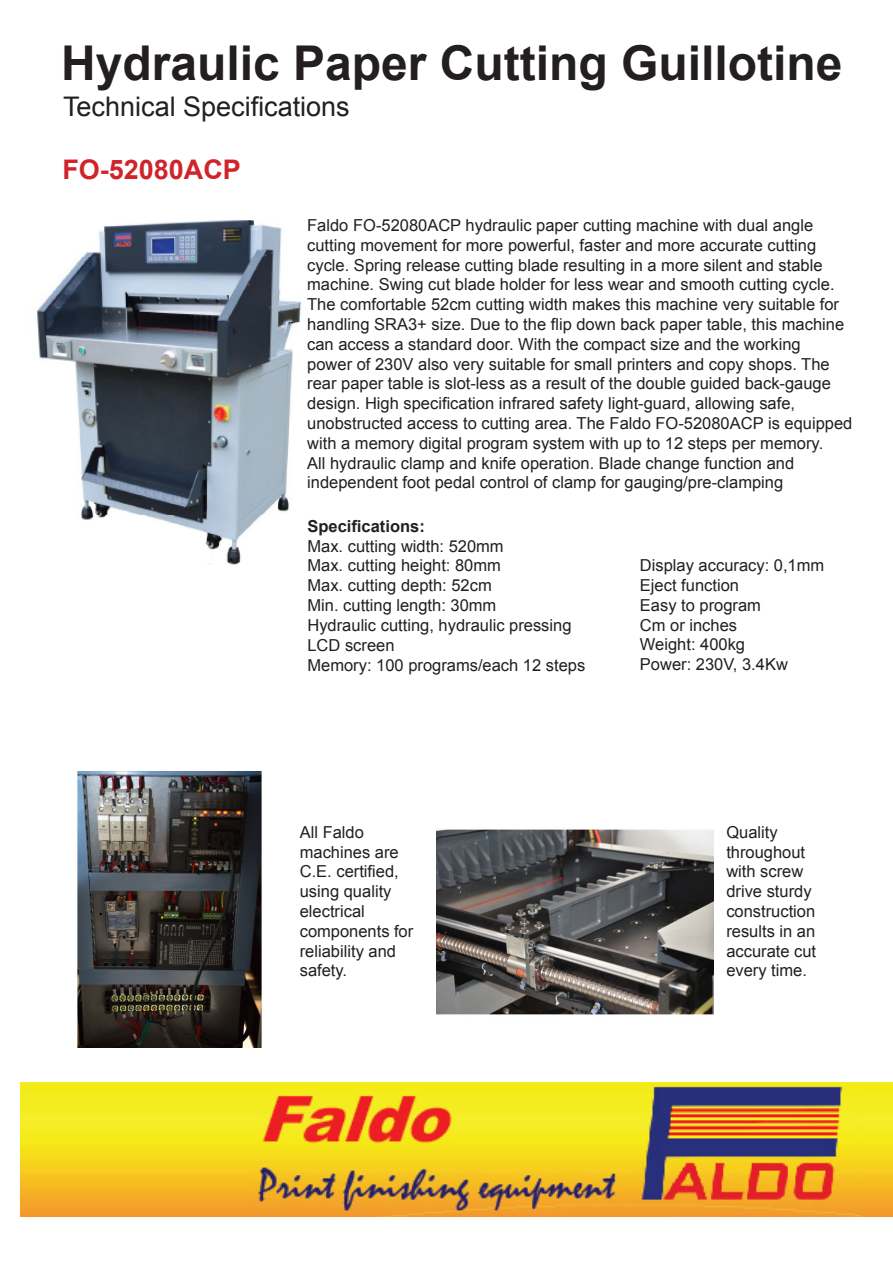
<style>
.page{position:relative;width:893px;height:1263px;background:#fff}
.page>*{position:absolute;margin:0;border:0;box-sizing:border-box;transform-origin:0 0}
.t1{font:700 48px "Arial";color:#231f20}
.t2{font:27px "Arial";color:#231f20}
.t3{font:700 27px "Arial";color:#d1232a}
.t4{font:16.5px/19.8px "Arial";color:#231f20}
.s1{font-weight:700}
</style>
<div class="page">
<img style="left:37px;top:220px;width:265px;height:345px">
<img style="left:437px;top:829px;width:276px;height:186px">
<img style="left:77px;top:771px;width:185px;height:276px">
<img style="left:20px;top:1083px;width:842px;height:133px">
<img style="left:862px;top:1083px;width:31px;height:133px">
<p class="t1" style="left:61px;top:32px;width:783px">Hydraulic Paper Cutting Guillotine</p>
<p class="t2" style="left:63px;top:89px;width:288px">Technical Specifications</p>
<p class="t3" style="left:62px;top:152px;width:180px">FO-52080ACP</p>
<p class="t4" style="left:307px;top:215px;width:547px">Faldo FO-52080ACP hydraulic paper cutting machine with dual angle cutting movement for more powerful, faster and more accurate cutting cycle. Spring release cutting blade resulting in a more silent and stable machine. Swing cut blade holder for less wear and smooth cutting cycle.<br>The comfortable 52cm cutting width makes this machine very suitable for handling SRA3+ size. Due to the flip down back paper table, this machine can access a standard door. With the compact size and the working<br>power of 230V also very suitable for small printers and copy shops. The rear paper table is slot-less as a result of the double guided back-gauge design. High specification infrared safety light-guard, allowing safe, unobstructed access to cutting area. The Faldo FO-52080ACP is equipped with a memory digital program system with up to 12 steps per memory.<br>All hydraulic clamp and knife operation. Blade change function and independent foot pedal control of clamp for gauging/pre-clamping</p>
<p class="t4" style="left:307px;top:516px;width:266px"><span class="s1">Specifications:<br></span>Max. cutting width: 520mm<br>Max. cutting height: 80mm<br>Max. cutting depth: 52cm<br>Min. cutting length: 30mm<br>Hydraulic cutting, hydraulic pressing</p>
<p class="t4" style="left:307px;top:635px;width:279px">LCD screen<br>Memory: 100 programs/each 12 steps</p>
<p class="t4" style="left:640px;top:556px;width:186px">Display accuracy: 0,1mm</p>
<p class="t4" style="left:640px;top:575px;width:149px">Eject function<br>Easy to program<br>Cm or inches<br>Weight: 400kg<br>Power: 230V, 3.4Kw</p>
<p class="t4" style="left:300px;top:822px;width:115px">All Faldo machines are<br>C.E. certified, using quality electrical components for reliability and safety.</p>
<p class="t4" style="left:726px;top:822px;width:91px">Quality throughout with screw drive sturdy construction results in an accurate cut every time.</p>
</div>
